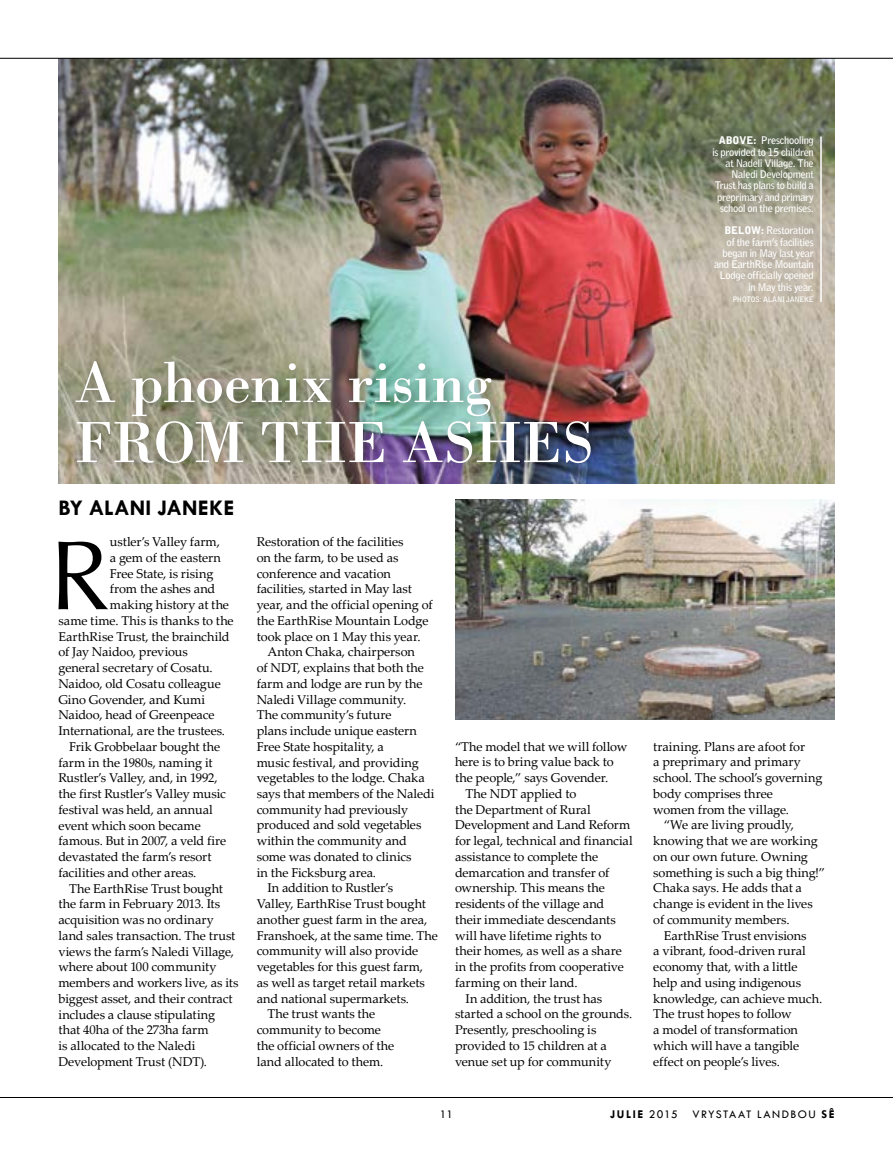
<style>
.page{position:relative;width:893px;height:1161px;background:#fff}
.page>*{position:absolute;margin:0;border:0;box-sizing:border-box;transform-origin:0 0}
.t1{font:98.55px "Optima";color:#000}
.t2{font:60px/60px "Bodoni BT";color:#fff}
.t3{font:700 22.5px "Tw Cen";color:#000}
.t4{font:12.75px "Palatino Linotype";letter-spacing:-.005em;color:#000}
.t5{font:12px "Tw Cen";letter-spacing:.11em;color:#000}
.t6{font:700 10.5px/11.2px "Bell Gothic Std";letter-spacing:-.035em;color:#fff;text-align:right}
.t7{font:700 7.5px "Bell Gothic Std";letter-spacing:-.035em;color:#fff}
.s1{font-weight:900}
.s2{font-weight:700}
</style>
<div class="page">
<img style="left:58px;top:59px;width:776px;height:424px">
<div style="left:72px;top:356px;width:529px;height:114px;background:#000;opacity:.25"></div>
<img style="left:455px;top:499px;width:379px;height:220px">
<hr style="left:0;top:1097px;width:893px;height:1px;background:#000">
<hr style="left:0;top:58px;width:893px;height:1px;background:#000">
<hr style="left:820px;top:137px;width:2px;height:165px;background:#fff">
<p class="t6" style="left:712px;top:135px;width:103px"><span class="s1">ABOVE:</span> Preschooling is provided to 15 children at Nadeli Village. The<br>Naledi Development<br>Trust has plans to build a preprimary and primary school on the premises.</p>
<p class="t6" style="left:714px;top:225px;width:101px"><span class="s1">BELOW:</span> Restoration of the farm’s facilities began in May last year and EarthRise Mountain<br>Lodge officially opened in May this year.</p>
<p class="t7" style="left:732px;top:295px;width:83px">PHOTOS: ALANI JANEKE</p>
<h2 class="t2" style="left:75px;top:351px;width:521px">A phoenix rising<br>FROM THE ASHES</h2>
<h3 class="t3" style="left:58px;top:494px;width:177px">BY ALANI JANEKE</h3>
<h1 class="t1" style="left:50px;top:518px;width:62px">R</h1>
<p class="t4" style="left:110px;top:533px;width:112px">ustler’s Valley farm,</p>
<p class="t4" style="left:110px;top:548px;width:112px">a gem of the eastern</p>
<p class="t4" style="left:110px;top:564px;width:105px">Free State, is rising</p>
<p class="t4" style="left:110px;top:580px;width:107px">from the ashes and</p>
<p class="t4" style="left:110px;top:596px;width:121px">making history at the</p>
<p class="t4" style="left:58px;top:611px;width:177px">same time. This is thanks to the</p>
<p class="t4" style="left:58px;top:627px;width:173px">EarthRise Trust, the brainchild</p>
<p class="t4" style="left:58px;top:643px;width:131px">of Jay Naidoo, previous</p>
<p class="t4" style="left:58px;top:659px;width:156px">general secretary of Cosatu.</p>
<p class="t4" style="left:58px;top:674px;width:164px">Naidoo, old Cosatu colleague</p>
<p class="t4" style="left:58px;top:690px;width:148px">Gino Govender, and Kumi</p>
<p class="t4" style="left:58px;top:706px;width:158px">Naidoo, head of Greenpeace</p>
<p class="t4" style="left:58px;top:722px;width:168px">International, are the trustees.</p>
<p class="t4" style="left:69px;top:737px;width:153px">Frik Grobbelaar bought the</p>
<p class="t4" style="left:58px;top:753px;width:156px">farm in the 1980s, naming it</p>
<p class="t4" style="left:58px;top:769px;width:161px">Rustler’s Valley, and, in 1992,</p>
<p class="t4" style="left:58px;top:785px;width:169px">the first Rustler’s Valley music</p>
<p class="t4" style="left:58px;top:800px;width:156px">festival was held, an annual</p>
<p class="t4" style="left:58px;top:816px;width:144px">event which soon became</p>
<p class="t4" style="left:58px;top:832px;width:169px">famous. But in 2007, a veld fire</p>
<p class="t4" style="left:58px;top:848px;width:155px">devastated the farm’s resort</p>
<p class="t4" style="left:58px;top:863px;width:140px">facilities and other areas.</p>
<p class="t4" style="left:69px;top:879px;width:155px">The EarthRise Trust bought</p>
<p class="t4" style="left:58px;top:895px;width:163px">the farm in February 2013. Its</p>
<p class="t4" style="left:58px;top:911px;width:157px">acquisition was no ordinary</p>
<p class="t4" style="left:58px;top:926px;width:178px">land sales transaction. The trust</p>
<p class="t4" style="left:58px;top:942px;width:177px">views the farm’s Naledi Village,</p>
<p class="t4" style="left:58px;top:958px;width:160px">where about 100 community</p>
<p class="t4" style="left:58px;top:974px;width:181px">members and workers live, as its</p>
<p class="t4" style="left:58px;top:989px;width:176px">biggest asset, and their contract</p>
<p class="t4" style="left:58px;top:1005px;width:158px">includes a clause stipulating</p>
<p class="t4" style="left:58px;top:1021px;width:152px">that 40ha of the 273ha farm</p>
<p class="t4" style="left:58px;top:1037px;width:139px">is allocated to the Naledi</p>
<p class="t4" style="left:58px;top:1052px;width:150px">Development Trust (NDT).</p>
<p class="t4" style="left:257px;top:533px;width:148px">Restoration of the facilities</p>
<p class="t4" style="left:257px;top:548px;width:143px">on the farm, to be used as</p>
<p class="t4" style="left:257px;top:564px;width:136px">conference and vacation</p>
<p class="t4" style="left:257px;top:580px;width:157px">facilities, started in May last</p>
<p class="t4" style="left:257px;top:596px;width:177px">year, and the official opening of</p>
<p class="t4" style="left:257px;top:611px;width:173px">the EarthRise Mountain Lodge</p>
<p class="t4" style="left:257px;top:627px;width:165px">took place on 1 May this year.</p>
<p class="t4" style="left:267px;top:643px;width:149px">Anton Chaka, chairperson</p>
<p class="t4" style="left:257px;top:658px;width:169px">of NDT, explains that both the</p>
<p class="t4" style="left:257px;top:674px;width:167px">farm and lodge are run by the</p>
<p class="t4" style="left:257px;top:690px;width:151px">Naledi Village community.</p>
<p class="t4" style="left:257px;top:706px;width:136px">The community’s future</p>
<p class="t4" style="left:257px;top:721px;width:162px">plans include unique eastern</p>
<p class="t4" style="left:257px;top:737px;width:129px">Free State hospitality, a</p>
<p class="t4" style="left:257px;top:753px;width:164px">music festival, and providing</p>
<p class="t4" style="left:257px;top:769px;width:170px">vegetables to the lodge. Chaka</p>
<p class="t4" style="left:257px;top:784px;width:179px">says that members of the Naledi</p>
<p class="t4" style="left:257px;top:800px;width:153px">community had previously</p>
<p class="t4" style="left:257px;top:816px;width:166px">produced and sold vegetables</p>
<p class="t4" style="left:257px;top:832px;width:152px">within the community and</p>
<p class="t4" style="left:257px;top:847px;width:156px">some was donated to clinics</p>
<p class="t4" style="left:257px;top:863px;width:121px">in the Ficksburg area.</p>
<p class="t4" style="left:267px;top:879px;width:127px">In addition to Rustler’s</p>
<p class="t4" style="left:257px;top:895px;width:171px">Valley, EarthRise Trust bought</p>
<p class="t4" style="left:257px;top:910px;width:172px">another guest farm in the area,</p>
<p class="t4" style="left:257px;top:926px;width:183px">Franshoek, at the same time. The</p>
<p class="t4" style="left:257px;top:942px;width:163px">community will also provide</p>
<p class="t4" style="left:257px;top:958px;width:168px">vegetables for this guest farm,</p>
<p class="t4" style="left:257px;top:973px;width:170px">as well as target retail markets</p>
<p class="t4" style="left:257px;top:989px;width:154px">and national supermarkets.</p>
<p class="t4" style="left:267px;top:1005px;width:109px">The trust wants the</p>
<p class="t4" style="left:257px;top:1021px;width:126px">community to become</p>
<p class="t4" style="left:257px;top:1036px;width:139px">the official owners of the</p>
<p class="t4" style="left:257px;top:1052px;width:128px">land allocated to them.</p>
<p class="t4" style="left:455px;top:737px;width:174px">“The model that we will follow</p>
<p class="t4" style="left:455px;top:753px;width:160px">here is to bring value back to</p>
<p class="t4" style="left:455px;top:769px;width:155px">the people,” says Govender.</p>
<p class="t4" style="left:466px;top:784px;width:112px">The NDT applied to</p>
<p class="t4" style="left:455px;top:800px;width:137px">the Department of Rural</p>
<p class="t4" style="left:455px;top:816px;width:177px">Development and Land Reform</p>
<p class="t4" style="left:455px;top:832px;width:179px">for legal, technical and financial</p>
<p class="t4" style="left:455px;top:847px;width:145px">assistance to complete the</p>
<p class="t4" style="left:455px;top:863px;width:156px">demarcation and transfer of</p>
<p class="t4" style="left:455px;top:879px;width:151px">ownership. This means the</p>
<p class="t4" style="left:455px;top:895px;width:151px">residents of the village and</p>
<p class="t4" style="left:455px;top:910px;width:162px">their immediate descendants</p>
<p class="t4" style="left:455px;top:926px;width:148px">will have lifetime rights to</p>
<p class="t4" style="left:455px;top:942px;width:168px">their homes, as well as a share</p>
<p class="t4" style="left:455px;top:958px;width:170px">in the profits from cooperative</p>
<p class="t4" style="left:455px;top:973px;width:124px">farming on their land.</p>
<p class="t4" style="left:466px;top:989px;width:138px">In addition, the trust has</p>
<p class="t4" style="left:455px;top:1005px;width:179px">started a school on the grounds.</p>
<p class="t4" style="left:455px;top:1021px;width:143px">Presently, preschooling is</p>
<p class="t4" style="left:455px;top:1036px;width:153px">provided to 15 children at a</p>
<p class="t4" style="left:455px;top:1052px;width:158px">venue set up for community</p>
<p class="t4" style="left:653px;top:737px;width:153px">training. Plans are afoot for</p>
<p class="t4" style="left:653px;top:753px;width:149px">a preprimary and primary</p>
<p class="t4" style="left:653px;top:769px;width:171px">school. The school’s governing</p>
<p class="t4" style="left:653px;top:784px;width:121px">body comprises three</p>
<p class="t4" style="left:653px;top:800px;width:137px">women from the village.</p>
<p class="t4" style="left:664px;top:816px;width:131px">“We are living proudly,</p>
<p class="t4" style="left:653px;top:832px;width:166px">knowing that we are working</p>
<p class="t4" style="left:653px;top:847px;width:156px">on our own future. Owning</p>
<p class="t4" style="left:653px;top:863px;width:173px">something is such a big thing!”</p>
<p class="t4" style="left:653px;top:879px;width:150px">Chaka says. He adds that a</p>
<p class="t4" style="left:653px;top:895px;width:161px">change is evident in the lives</p>
<p class="t4" style="left:653px;top:910px;width:138px">of community members.</p>
<p class="t4" style="left:664px;top:926px;width:144px">EarthRise Trust envisions</p>
<p class="t4" style="left:653px;top:942px;width:154px">a vibrant, food-driven rural</p>
<p class="t4" style="left:653px;top:958px;width:146px">economy that, with a little</p>
<p class="t4" style="left:653px;top:973px;width:149px">help and using indigenous</p>
<p class="t4" style="left:653px;top:989px;width:170px">knowledge, can achieve much.</p>
<p class="t4" style="left:653px;top:1005px;width:140px">The trust hopes to follow</p>
<p class="t4" style="left:653px;top:1021px;width:146px">a model of transformation</p>
<p class="t4" style="left:653px;top:1036px;width:147px">which will have a tangible</p>
<p class="t4" style="left:653px;top:1052px;width:128px">effect on people’s lives.</p>
<p class="t5" style="left:440px;top:1106px;width:15px">11</p>
<p class="t5" style="left:610px;top:1106px;width:226px"><span class="s2">JULIE</span> 2015 VRYSTAAT LANDBOU <span class="s2">SÊ</span></p>
</div>
